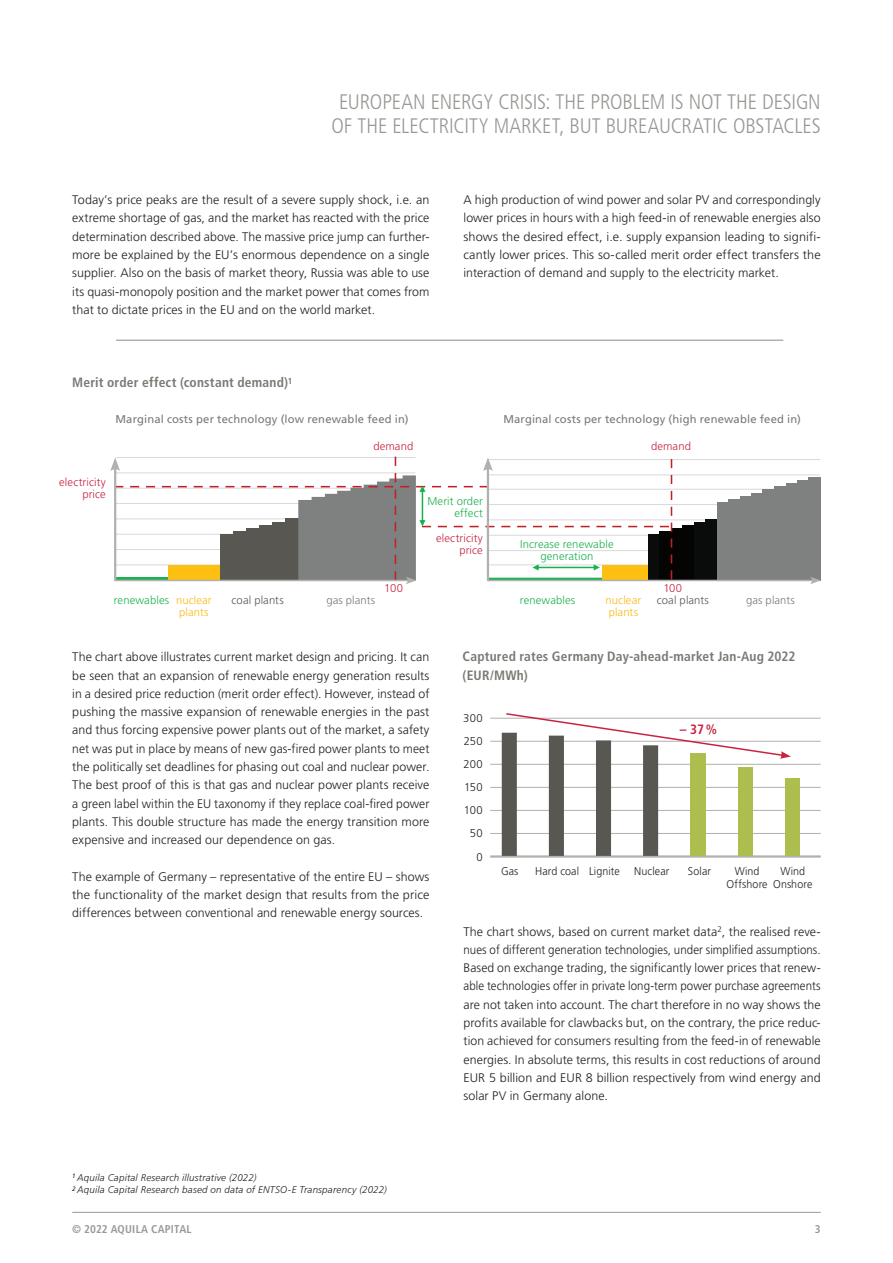
<style>
.page{position:relative;width:893px;height:1263px;background:#fff}
.page>*{position:absolute;margin:0;border:0;box-sizing:border-box;transform-origin:0 0}
.t1{font:300 condensed 21px/24px "Frutiger LT Pro";letter-spacing:-.01em;color:#989994;text-align:center}
.t2{font:700 condensed 13.5px/18.3px "Frutiger LT Pro";letter-spacing:.015em;color:#797a74}
.t3{font:700 condensed 13.5px "Frutiger LT Pro";color:#c8233f}
.t4{font:300 12.45px/18.3px "Frutiger LT Pro";letter-spacing:.005em;color:#231f20;text-align:justify}
.t5{font:11.25px "Frutiger LT Pro";letter-spacing:.015em;color:#797a74}
.t6{font:300 11.25px/12px "Frutiger LT Pro";letter-spacing:.01em;color:#1cb150;text-align:right}
.t7{font:300 11.25px/13.5px "Frutiger LT Pro";letter-spacing:.01em;color:#231f20;text-align:center;scale:.95 1}
.t8{font:300 11.25px/12px "Frutiger LT Pro";letter-spacing:.01em;color:#c8233f;text-align:right}
.t9{font:300 11.25px "Frutiger LT Pro";letter-spacing:.01em;color:#585752}
.t10{font:700 condensed 11.25px "Frutiger LT Pro";letter-spacing:.02em;color:#989994}
.t11{font:300 11.25px/12px "Frutiger LT Pro";letter-spacing:.01em;color:#fcb814}
.t12{font:300 11.25px "Frutiger LT Pro";letter-spacing:.01em;color:#797a74}
.t13{font:300 11.25px/23.1px "Frutiger LT Pro";letter-spacing:.01em;color:#231f20;text-align:right}
.t14{font:italic 300 9.75px/12.8px "Frutiger LT Pro";letter-spacing:.02em;color:#231f20}
.s1{color:#fcb814}
</style>
<div class="page">
<hr style="left:72px;top:1212px;width:749px;height:1px;background:#989994">
<hr style="left:487px;top:459px;width:333px;height:1px;background:#d8d9d8">
<hr style="left:487px;top:474px;width:333px;height:1px;background:#d8d9d8">
<hr style="left:487px;top:489px;width:333px;height:1px;background:#d8d9d8">
<hr style="left:487px;top:504px;width:333px;height:1px;background:#d8d9d8">
<hr style="left:487px;top:519px;width:333px;height:1px;background:#d8d9d8">
<div style="left:671px;top:529px;width:12px;height:52px;background:#040503"></div>
<div style="left:683px;top:525px;width:11px;height:56px;background:#040503"></div>
<div style="left:694px;top:522px;width:11px;height:59px;background:#0a0c0b"></div>
<div style="left:705px;top:519px;width:12px;height:62px;background:#0a0c0b"></div>
<div style="left:717px;top:502px;width:12px;height:79px;background:#7f8080"></div>
<div style="left:729px;top:499px;width:11px;height:82px;background:#7f8080"></div>
<div style="left:740px;top:496px;width:11px;height:85px;background:#7f8080"></div>
<div style="left:751px;top:493px;width:11px;height:88px;background:#7f8080"></div>
<div style="left:762px;top:490px;width:13px;height:91px;background:#7f8080"></div>
<div style="left:775px;top:487px;width:11px;height:94px;background:#7f8080"></div>
<div style="left:786px;top:484px;width:11px;height:97px;background:#7f8080"></div>
<div style="left:797px;top:480px;width:11px;height:101px;background:#7f8080"></div>
<div style="left:808px;top:477px;width:13px;height:104px;background:#7f8080"></div>
<hr style="left:488px;top:580px;width:324px;height:1px;background:#b0b0ae">
<svg style="left:810px;top:577px;width:10px;height:7px"></svg>
<svg style="left:110px;top:457px;width:562px;height:127px"></svg>
<hr style="left:490px;top:741px;width:331px;height:1px;background:#b0b0ae">
<hr style="left:490px;top:718px;width:331px;height:1px;background:#b0b0ae">
<hr style="left:490px;top:787px;width:331px;height:1px;background:#b0b0ae">
<hr style="left:490px;top:764px;width:331px;height:1px;background:#b0b0ae">
<hr style="left:490px;top:810px;width:331px;height:1px;background:#b0b0ae">
<hr style="left:490px;top:833px;width:331px;height:1px;background:#b0b0ae">
<hr style="left:490px;top:855px;width:331px;height:3px;background:#b0b0ae">
<svg style="left:502px;top:713px;width:297px;height:143px"></svg>
<div style="left:738px;top:767px;width:14px;height:89px;background:#adbe4f"></div>
<div style="left:785px;top:778px;width:15px;height:78px;background:#adbe4f"></div>
<div style="left:690px;top:753px;width:15px;height:102px;background:#adbe4f"></div>
<hr style="left:116px;top:340px;width:667px;height:1px;background:#989994">
<h1 class="t1" style="left:331px;top:90px;width:491px">EUROPEAN ENERGY CRISIS: THE PROBLEM IS NOT THE DESIGN<br>OF THE ELECTRICITY MARKET, BUT BUREAUCRATIC OBSTACLES</h1>
<p class="t4" style="left:72px;top:191px;width:359px">Today’s price peaks are the result of a severe supply shock, i.e. an extreme shortage of gas, and the market has reacted with the price determination described above. The massive price jump can further&shy;more be explained by the EU’s enormous dependence on a single supplier. Also on the basis of market theory, Russia was able to use its quasi-monopoly position and the market power that comes from that to dictate prices in the EU and on the world market.</p>
<p class="t4" style="left:463px;top:191px;width:359px">A high production of wind power and solar PV and correspondingly lower prices in hours with a high feed-in of renewable energies also shows the desired effect, i.e. supply expansion leading to signifi&shy;cantly lower prices. This so-called merit order effect transfers the interaction of demand and supply to the electricity market.</p>
<p class="t2" style="left:72px;top:373px;width:222px">Merit order effect (constant demand)<sup>1</sup></p>
<p class="t5" style="left:115px;top:412px;width:295px">Marginal costs per technology (low renewable feed in)</p>
<p class="t5" style="left:503px;top:412px;width:299px">Marginal costs per technology (high renewable feed in)</p>
<p class="t8" style="left:373px;top:440px;width:41px">demand</p>
<p class="t8" style="left:651px;top:440px;width:41px">demand</p>
<p class="t8" style="left:59px;top:476px;width:48px">electricity price</p>
<p class="t8" style="left:384px;top:582px;width:20px">100</p>
<p class="t6" style="left:427px;top:495px;width:57px">Merit order effect</p>
<p class="t8" style="left:436px;top:532px;width:48px">electricity price</p>
<p class="t6" style="left:520px;top:538px;width:95px;text-align:center">Increase renewable generation</p>
<p class="t8" style="left:663px;top:582px;width:20px">100</p>
<p class="t6" style="left:114px;top:594px;width:99px">renewables <span class="s1">nuclear</span></p>
<p class="t6" style="left:520px;top:594px;width:57px">renewables</p>
<p class="t11" style="left:179px;top:606px;width:31px">plants</p>
<p class="t9" style="left:232px;top:593px;width:54px">coal plants</p>
<p class="t12" style="left:326px;top:593px;width:50px">gas plants</p>
<p class="t9" style="left:657px;top:593px;width:54px">coal plants</p>
<p class="t12" style="left:746px;top:593px;width:50px">gas plants</p>
<p class="t11" style="left:606px;top:594px;width:37px">nuclear plants</p>
<p class="t4" style="left:72px;top:648px;width:359px">The chart above illustrates current market design and pricing. It can be seen that an expansion of renewable energy generation results in a desired price reduction (merit order effect). However, instead of pushing the massive expansion of renewable energies in the past and thus forcing expensive power plants out of the market, a safety net was put in place by means of new gas-fired power plants to meet the politically set deadlines for phasing out coal and nuclear power.<br>The best proof of this is that gas and nuclear power plants receive a green label within the EU taxonomy if they replace coal-fired power plants. This double structure has made the energy transition more expensive and increased our dependence on gas.</p>
<p class="t4" style="left:72px;top:867px;width:359px">The example of Germany – representative of the entire EU – shows the functionality of the market design that results from the price differences between conventional and renewable energy sources.</p>
<p class="t14" style="left:72px;top:1171px;width:316px"><sup>1</sup> Aquila Capital Research illustrative (2022)<br><sup>2</sup> Aquila Capital Research based on data of ENTSO-E Transparency (2022)</p>
<p class="t2" style="left:463px;top:647px;width:334px">Captured rates Germany Day-ahead-market Jan-Aug 2022 (EUR/MWh)</p>
<p class="t13" style="left:463px;top:706px;width:21px">300<br>250<br>200<br>150<br>100<br>50<br>0</p>
<p class="t7" style="left:501px;top:864px;width:20px">Gas</p>
<p class="t7" style="left:535px;top:864px;width:91px">Hard coal Lignite</p>
<p class="t7" style="left:634px;top:864px;width:39px">Nuclear</p>
<p class="t7" style="left:688px;top:864px;width:26px">Solar</p>
<p class="t7" style="left:727px;top:864px;width:45px">Wind<br>Offshore</p>
<p class="t7" style="left:773px;top:864px;width:43px">Wind<br>Onshore</p>
<p class="t3" style="left:680px;top:721px;width:39px">– 37%</p>
<p class="t4" style="left:463px;top:922px;width:359px">The chart shows, based on current market data<sup>2</sup>, the realised reve&shy;nues of different generation technologies, under simplified assumptions.<br>Based on exchange trading, the significantly lower prices that renew&shy;able technologies offer in private long-term power purchase agreements are not taken into account. The chart therefore in no way shows the profits available for clawbacks but, on the contrary, the price reduc&shy;tion achieved for consumers resulting from the feed-in of renewable energies. In absolute terms, this results in cost reductions of around EUR 5 billion and EUR 8 billion respectively from wind energy and solar PV in Germany alone.</p>
<p class="t10" style="left:72px;top:1222px;width:121px">© 2022 AQUILA CAPITAL</p>
<p class="t10" style="left:815px;top:1222px;width:7px">3</p>
</div>
